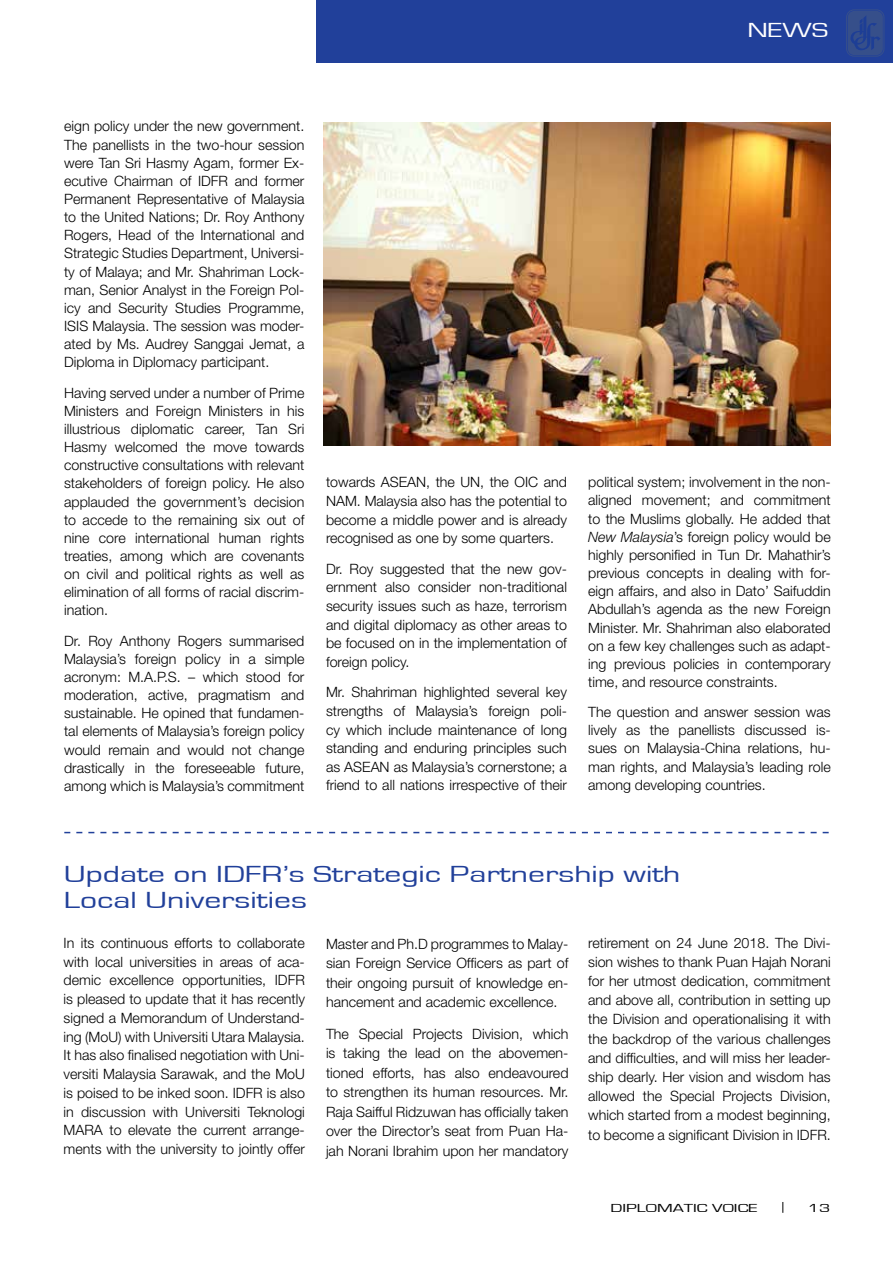
<style>
.page{position:relative;width:893px;height:1263px;background:#fff}
.page>*{position:absolute;margin:0;border:0;box-sizing:border-box;transform-origin:0 0}
.t1{font:24px/25.5px "Eurostile";color:#21409a;scale:1.4 1}
.t2{font:21px "Eurostile";color:#fff;scale:1.4 1}
.t3{font:300 14.25px/18.1px "Helvetica Neue LT Std";color:#000;text-align:justify}
.t4{font:12px "Eurostile";color:#000;scale:1.52 1}
.s1{font-style:italic}
</style>
<div class="page">
<div style="left:315px;top:0;width:578px;height:63px;background:#21409a"></div>
<svg style="left:846px;top:9px;width:38px;height:48px"></svg>
<svg style="left:64px;top:832px;width:765px;height:1px"></svg>
<img style="left:324px;top:122px;width:507px;height:323px">
<h2 class="t2" style="left:747px;top:19px;width:59px">NEWS</h2>
<p class="t3" style="left:64px;top:117px;width:242px">eign policy under the new government.<br>The panellists in the two-hour session were Tan Sri Hasmy Agam, former Ex&shy;ecutive Chairman of IDFR and former Permanent Representative of Malaysia to the United Nations; Dr. Roy Anthony Rogers, Head of the International and Strategic Studies Department, Universi&shy;ty of Malaya; and Mr. Shahriman Lock&shy;man, Senior Analyst in the Foreign Pol&shy;icy and Security Studies Programme, ISIS Malaysia. The session was moder&shy;ated by Ms. Audrey Sanggai Jemat, a Diploma in Diplomacy participant.</p>
<p class="t3" style="left:64px;top:383px;width:242px">Having served under a number of Prime Ministers and Foreign Ministers in his illustrious diplomatic career, Tan Sri Hasmy welcomed the move towards constructive consultations with relevant stakeholders of foreign policy. He also applauded the government’s decision to accede to the remaining six out of nine core international human rights treaties, among which are covenants on civil and political rights as well as elimination of all forms of racial discrim&shy;ination.</p>
<p class="t3" style="left:64px;top:631px;width:242px">Dr. Roy Anthony Rogers summarised Malaysia’s foreign policy in a simple acronym: M.A.P.S. – which stood for moderation, active, pragmatism and sustainable. He opined that fundamen&shy;tal elements of Malaysia’s foreign policy would remain and would not change drastically in the foreseeable future, among which is Malaysia’s commitment</p>
<p class="t3" style="left:326px;top:473px;width:242px;line-height:18.6px">towards ASEAN, the UN, the OIC and NAM. Malaysia also has the potential to become a middle power and is already recognised as one by some quarters.</p>
<p class="t3" style="left:326px;top:559px;width:242px;line-height:18.6px">Dr. Roy suggested that the new gov&shy;ernment also consider non-traditional security issues such as haze, terrorism and digital diplomacy as other areas to be focused on in the implementation of foreign policy.</p>
<p class="t3" style="left:326px;top:683px;width:242px;line-height:18.6px">Mr. Shahriman highlighted several key strengths of Malaysia’s foreign poli&shy;cy which include maintenance of long standing and enduring principles such as ASEAN as Malaysia’s cornerstone; a friend to all nations irrespective of their</p>
<p class="t3" style="left:588px;top:473px;width:244px">political system; involvement in the non&shy;aligned movement; and commitment to the Muslims globally. He added that <span class="s1">New Malaysia</span>’s foreign policy would be highly personified in Tun Dr. Mahathir’s previous concepts in dealing with for&shy;eign affairs, and also in Dato’ Saifuddin Abdullah’s agenda as the new Foreign Minister. Mr. Shahriman also elaborated on a few key challenges such as adapt&shy;ing previous policies in contemporary time, and resource constraints.</p>
<p class="t3" style="left:588px;top:703px;width:244px">The question and answer session was lively as the panellists discussed is&shy;sues on Malaysia-China relations, hu&shy;man rights, and Malaysia’s leading role among developing countries.</p>
<h1 class="t1" style="left:64px;top:862px;width:442px">Update on IDFR’s Strategic Partnership with<br>Local Universities</h1>
<p class="t3" style="left:64px;top:933px;width:243px;line-height:18.8px">In its continuous efforts to collaborate with local universities in areas of aca&shy;demic excellence opportunities, IDFR is pleased to update that it has recently signed a Memorandum of Understand&shy;ing (MoU) with Universiti Utara Malaysia.<br>It has also finalised negotiation with Uni&shy;versiti Malaysia Sarawak, and the MoU is poised to be inked soon. IDFR is also in discussion with Universiti Teknologi MARA to elevate the current arrange&shy;ments with the university to jointly offer</p>
<p class="t3" style="left:326px;top:934px;width:244px;line-height:19.5px">Master and Ph.D programmes to Malay&shy;sian Foreign Service Officers as part of their ongoing pursuit of knowledge en&shy;hancement and academic excellence.</p>
<p class="t3" style="left:326px;top:1024px;width:244px;line-height:19.5px">The Special Projects Division, which is taking the lead on the abovemen&shy;tioned efforts, has also endeavoured to strengthen its human resources. Mr.<br>Raja Saifful Ridzuwan has officially taken over the Director’s seat from Puan Ha&shy;jah Norani Ibrahim upon her mandatory</p>
<p class="t3" style="left:588px;top:933px;width:244px;line-height:19.2px">retirement on 24 June 2018. The Divi&shy;sion wishes to thank Puan Hajah Norani for her utmost dedication, commitment and above all, contribution in setting up the Division and operationalising it with the backdrop of the various challenges and difficulties, and will miss her leader&shy;ship dearly. Her vision and wisdom has allowed the Special Projects Division, which started from a modest beginning, to become a significant Division in IDFR.</p>
<p class="t4" style="left:611px;top:1201px;width:98px">DIPLOMATIC VOICE</p>
<p class="t4" style="left:808px;top:1201px;width:16px">13</p>
</div>
